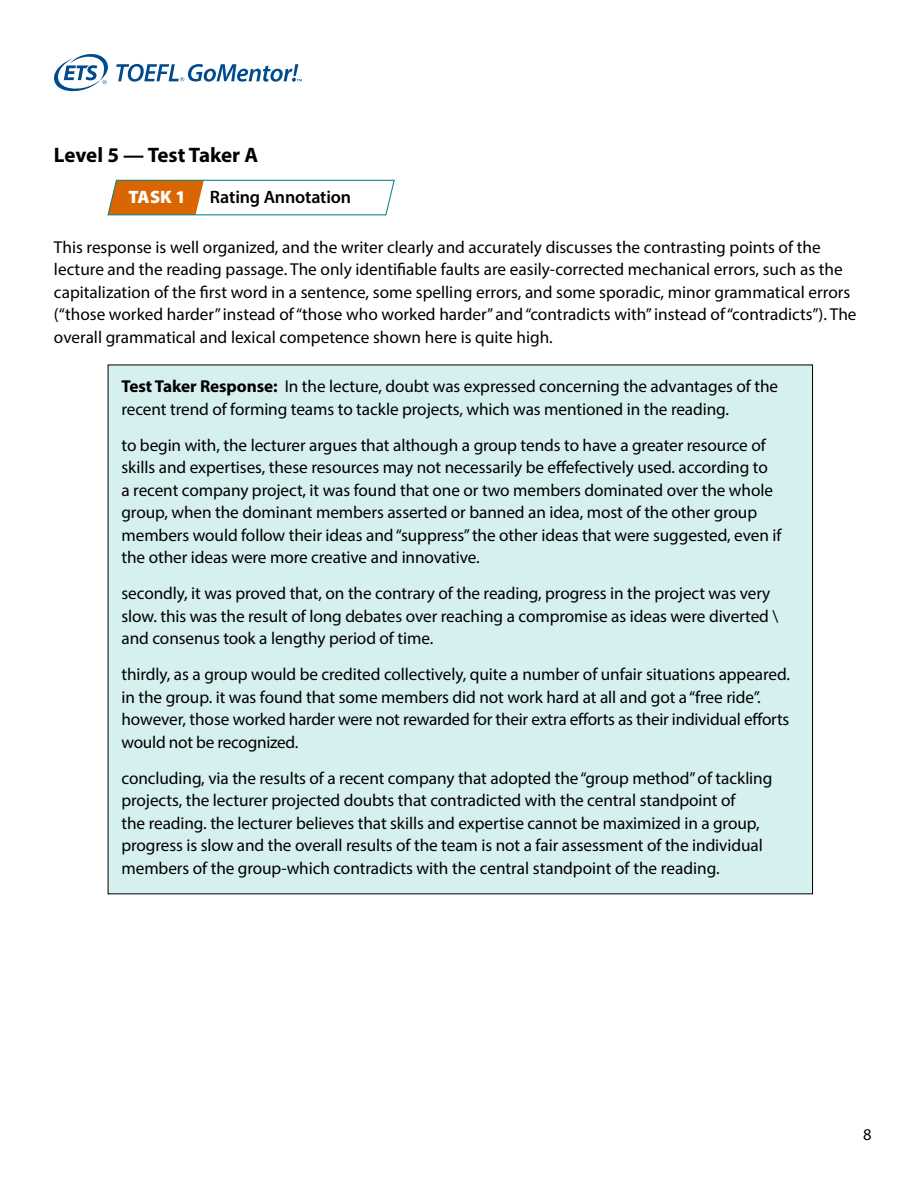
<style>
.page{position:relative;width:918px;height:1188px;background:#fff}
.page>*{position:absolute;margin:0;border:0;box-sizing:border-box;transform-origin:0 0}
.H2__Level_Test_Taker{font:700 21px "Rjxrdl Myriad Pro";letter-spacing:-.005em;color:#000}
.H3__Tasks{font:600 18px "Kcfmnw Myriad Pro";letter-spacing:-.01em;color:#000}
.H3__Tasks-2{font:900 18px "Vlbmlt Myriad Pro";color:#fff}
.p__indented{font:17.25px/22.5px "Ddhscp Myriad Pro";letter-spacing:-.005em;color:#000}
.t1{font:16.5px "Ddhscp Myriad Pro";color:#000}
.s1{font-family:"Rjxrdl Myriad Pro";font-weight:700}
</style>
<div class="page">
<div style="left:108px;top:365px;width:705px;height:529px;background:#d6efef"></div>
<svg style="left:107px;top:179px;width:288px;height:37px"></svg>
<svg style="left:54px;top:54px;width:54px;height:37px"></svg>
<svg style="left:116px;top:64px;width:186px;height:18px"></svg>
<h2 class="H2__Level_Test_Taker" style="left:54px;top:141px;width:206px">Level 5 — Test Taker A</h2>
<h3 class="H3__Tasks-2" style="left:128px;top:185px;width:59px">TASK 1</h3>
<h3 class="H3__Tasks" style="left:210px;top:186px;width:143px">Rating Annotation</h3>
<p class="p__indented" style="left:54px;top:236px;width:804px">This response is well organized, and the writer clearly and accurately discusses the contrasting points of the lecture and the reading passage. The only identifiable faults are easily-corrected mechanical errors, such as the capitalization of the first word in a sentence, some spelling errors, and some sporadic, minor grammatical errors (“those worked harder” instead of “those who worked harder” and “contradicts with” instead of “contradicts”). The overall grammatical and lexical competence shown here is quite high.</p>
<p class="p__indented" style="left:121px;top:375px;width:658px"><span class="s1">Test Taker Response:</span> In the lecture, doubt was expressed concerning the advantages of the recent trend of forming teams to tackle projects, which was mentioned in the reading.</p>
<p class="p__indented" style="left:121px;top:434px;width:661px">to begin with, the lecturer argues that although a group tends to have a greater resource of skills and expertises, these resources may not necessarily be effefectively used. according to<br>a recent company project, it was found that one or two members dominated over the whole group, when the dominant members asserted or banned an idea, most of the other group members would follow their ideas and “suppress” the other ideas that were suggested, even if the other ideas were more creative and innovative.</p>
<p class="p__indented" style="left:121px;top:582px;width:658px">secondly, it was proved that, on the contrary of the reading, progress in the project was very slow. this was the result of long debates over reaching a compromise as ideas were diverted \ and consenus took a lengthy period of time.</p>
<p class="p__indented" style="left:121px;top:663px;width:670px">thirdly, as a group would be credited collectively, quite a number of unfair situations appeared. in the group. it was found that some members did not work hard at all and got a “free ride”. however, those worked harder were not rewarded for their extra efforts as their individual efforts would not be recognized.</p>
<p class="p__indented" style="left:121px;top:767px;width:652px">concluding, via the results of a recent company that adopted the “group method” of tackling projects, the lecturer projected doubts that contradicted with the central standpoint of<br>the reading. the lecturer believes that skills and expertise cannot be maximized in a group, progress is slow and the overall results of the team is not a fair assessment of the individual members of the group-which contradicts with the central standpoint of the reading.</p>
<p class="t1" style="left:863px;top:1124px;width:10px">8</p>
</div>
